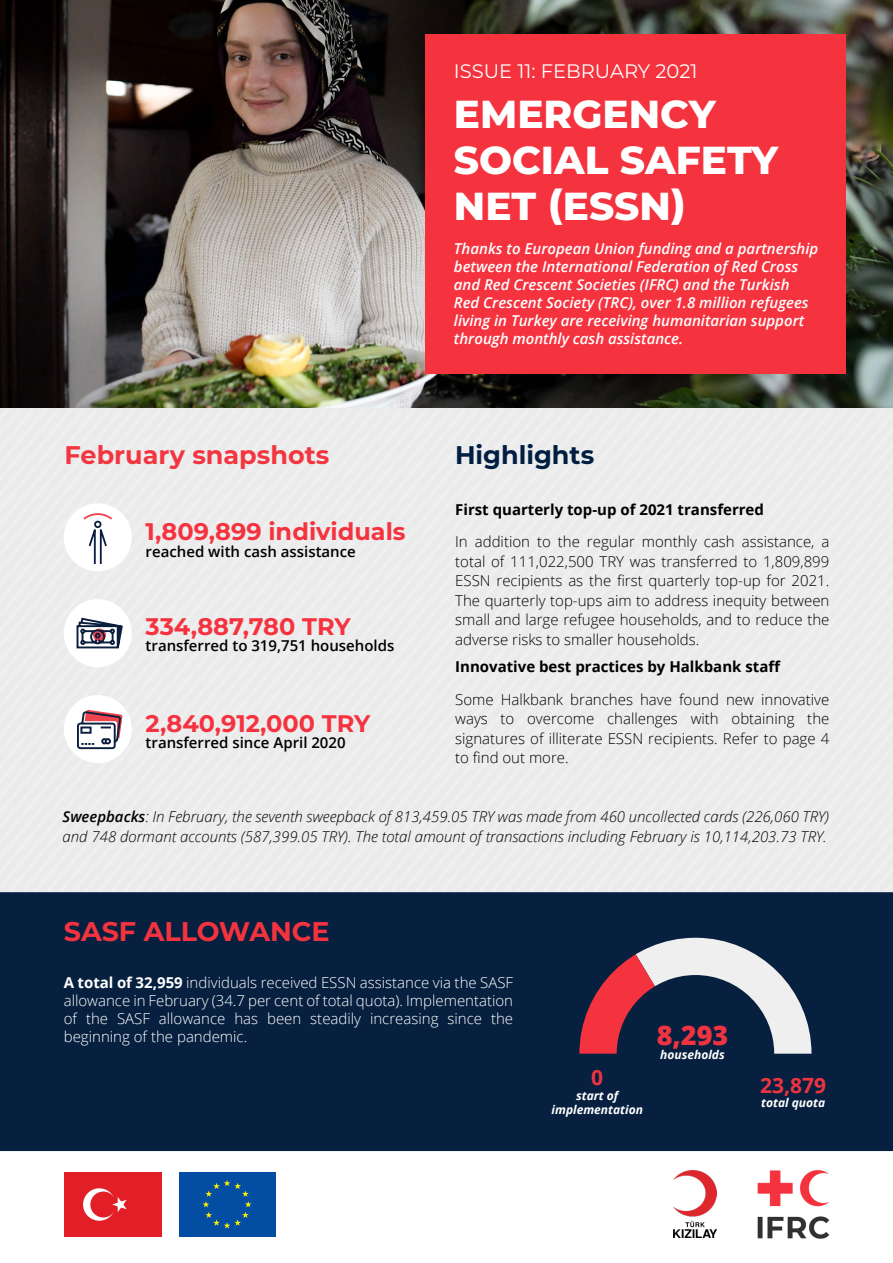
<style>
.page{position:relative;width:893px;height:1263px;background:#fff}
.page>*{position:absolute;margin:0;border:0;box-sizing:border-box;transform-origin:0 0}
.t1{font:800 39px/46.5px "Montserrat";color:#fff}
.t2{font:700 27px "Montserrat";color:#f5333f}
.t3{font:800 27px "Open Sans";color:#ef3340}
.t4{font:700 25.5px "Montserrat";color:#f33540}
.t5{font:700 25.5px "Montserrat";color:#001e42}
.t6{font:700 24px "Montserrat";color:#f5333f}
.t7{font:700 21px "Open Sans";color:#ef3340}
.t8{font:19.5px "Montserrat";color:#fff}
.t9{font:300 15px/19.5px "Open Sans";color:#000}
.t10{font:italic 600 15px/18px "Open Sans";color:#fff}
.t11{font:italic 300 15px/19.5px "Open Sans";color:#000}
.t12{font:300 15px/18px "Open Sans";color:#fff;text-align:right}
.t13{font:600 15px "Open Sans";color:#000}
.t14{font:700 15px "Open Sans";color:#000}
.t15{font:italic 700 12px/14.4px "Open Sans";color:#fff;text-align:center}
.s1{font-weight:600}
.s2{font-weight:700}
</style>
<div class="page">
<img style="left:0;top:0;width:893px;height:405px">
<div style="left:124px;top:405px;width:376px;height:487px;background:#ebebec"></div>
<div style="left:500px;top:405px;width:393px;height:487px;background:#ebebec"></div>
<div style="left:425px;top:34px;width:420px;height:340px;background:#f5333f"></div>
<div style="left:0;top:892px;width:893px;height:259px;background:#072040"></div>
<img style="left:757px;top:1170px;width:73px;height:69px">
<img style="left:673px;top:1170px;width:43px;height:68px">
<div style="left:179px;top:1172px;width:97px;height:65px;background:#034ea2"></div>
<svg style="left:203px;top:1180px;width:49px;height:48px"></svg>
<div style="left:65px;top:1172px;width:97px;height:65px;background:#e21f26"></div>
<svg style="left:83px;top:1188px;width:32px;height:33px"></svg>
<div style="left:90px;top:1191px;width:26px;height:26px;background:#e21f26;border-radius:50%"></div>
<svg style="left:112px;top:1197px;width:15px;height:15px"></svg>
<svg style="left:579px;top:938px;width:232px;height:116px"></svg>
<div style="left:64px;top:503px;width:68px;height:68px;background:#fff;border-radius:50%"></div>
<div style="left:64px;top:599px;width:68px;height:68px;background:#fff;border-radius:50%"></div>
<div style="left:64px;top:695px;width:68px;height:68px;background:#fff;border-radius:50%"></div>
<svg style="left:0;top:405px;width:124px;height:489px"></svg>
<h3 class="t8" style="left:454px;top:57px;width:245px">ISSUE 11: FEBRUARY 2021</h3>
<h1 class="t1" style="left:454px;top:88px;width:326px">EMERGENCY<br>SOCIAL SAFETY<br>NET (ESSN(</h1>
<h3 class="t4" style="left:65px;top:436px;width:266px">February snapshots</h3>
<h3 class="t6" style="left:146px;top:514px;width:262px">1,809,899 individuals</h3>
<p class="t13" style="left:146px;top:541px;width:212px">reached with cash assistance</p>
<h3 class="t6" style="left:146px;top:609px;width:206px">334,887,780 TRY</h3>
<p class="t13" style="left:146px;top:635px;width:250px">transferred to 319,751 households</p>
<h3 class="t6" style="left:146px;top:706px;width:226px">2,840,912,000 TRY</h3>
<p class="t13" style="left:146px;top:732px;width:202px">transferred since April 2020</p>
<p class="t10" style="left:454px;top:239px;width:366px">Thanks to European Union funding and a partnership between the International Federation of Red Cross and Red Crescent Societies (IFRC) and the Turkish Red Crescent Society (TRC ,) over 1.8 million refugees living in Turkey are receiving humanitarian support through monthly cash assistance.</p>
<h3 class="t5" style="left:455px;top:436px;width:141px">Highlights</h3>
<p class="t14" style="left:455px;top:499px;width:310px">First quarterly top-up of 2021 transferred</p>
<p class="t9" style="left:742px;top:531px;width:89px">assistance a,</p>
<p class="t9" style="left:475px;top:531px;width:57px">addition</p>
<p class="t9" style="left:558px;top:531px;width:24px">the</p>
<p class="t9" style="left:587px;top:531px;width:49px">regular</p>
<p class="t9" style="left:642px;top:531px;width:57px">monthly</p>
<p class="t9" style="left:704px;top:531px;width:32px">cash</p>
<p class="t9" style="left:455px;top:531px;width:376px">In<br>total of 111,022,500 TRY was transferred to 1,809,899<br>ESSN recipients as the first quarterly top-up for 2021.<br>The quarterly top-ups aim to address inequity between small and large refugee households, and to reduce the adverse risks to smaller households.</p>
<p class="t14" style="left:455px;top:656px;width:327px">Innovative best practices by Halkbank staff</p>
<p class="t9" style="left:761px;top:689px;width:70px">innovative</p>
<p class="t9" style="left:537px;top:531px;width:15px">to</p>
<p class="t9" style="left:679px;top:689px;width:41px">found</p>
<p class="t9" style="left:501px;top:689px;width:64px">Halkbank</p>
<p class="t9" style="left:570px;top:689px;width:64px">branches</p>
<p class="t9" style="left:640px;top:689px;width:33px">have</p>
<p class="t9" style="left:455px;top:689px;width:40px">Some</p>
<p class="t9" style="left:726px;top:689px;width:29px">new</p>
<p class="t9" style="left:607px;top:708px;width:72px">challenges</p>
<p class="t9" style="left:691px;top:708px;width:30px">with</p>
<p class="t9" style="left:731px;top:708px;width:65px">obtaining</p>
<p class="t9" style="left:807px;top:708px;width:24px">the</p>
<p class="t9" style="left:501px;top:708px;width:15px">to</p>
<p class="t9" style="left:455px;top:708px;width:376px">ways<br>signatures of illiterate ESSN recipients. Refer to page 4 to find out more.</p>
<p class="t9" style="left:527px;top:708px;width:69px">overcome</p>
<p class="t11" style="left:63px;top:807px;width:768px"><span class="s1">Sweepbacks</span> In: February, the seventh sweepback of 813,459.05 TRY was made from 460 uncollected cards (226,060 TRY( and 748 dormant accounts (587,399.05 TRY .) The total amount of transactions including February is 10,114,203.73 TRY.</p>
<h2 class="t2" style="left:64px;top:912px;width:267px">SASF ALLOWANCE</h2>
<p class="t12" style="left:64px;top:973px;width:451px"><span class="s2">A total of 32,959</span> individuals received ESSN assistance via the SASF allowance in February (34.7 per cent of total quota .) Implementation the</p>
<p class="t12" style="left:64px;top:1009px;width:185px;text-align:left">of<br>beginning of the pandemic.</p>
<p class="t12" style="left:86px;top:1009px;width:24px">the</p>
<p class="t12" style="left:159px;top:1009px;width:68px">allowance</p>
<p class="t12" style="left:234px;top:1009px;width:25px">has</p>
<p class="t12" style="left:267px;top:1009px;width:36px">been</p>
<p class="t12" style="left:310px;top:1009px;width:52px">steadily</p>
<p class="t12" style="left:370px;top:1009px;width:70px">increasing</p>
<p class="t12" style="left:447px;top:1009px;width:36px">since</p>
<p class="t12" style="left:117px;top:1009px;width:34px">SASF</p>
<h3 class="t7" style="left:591px;top:1063px;width:13px">0</h3>
<p class="t15" style="left:552px;top:1088px;width:93px">start of implementation</p>
<h2 class="t3" style="left:657px;top:1014px;width:73px">8,293</h2>
<p class="t15" style="left:660px;top:1047px;width:66px">households</p>
<h3 class="t7" style="left:760px;top:1070px;width:68px">23,879</h3>
<p class="t15" style="left:761px;top:1095px;width:66px">total quota</p>
</div>
